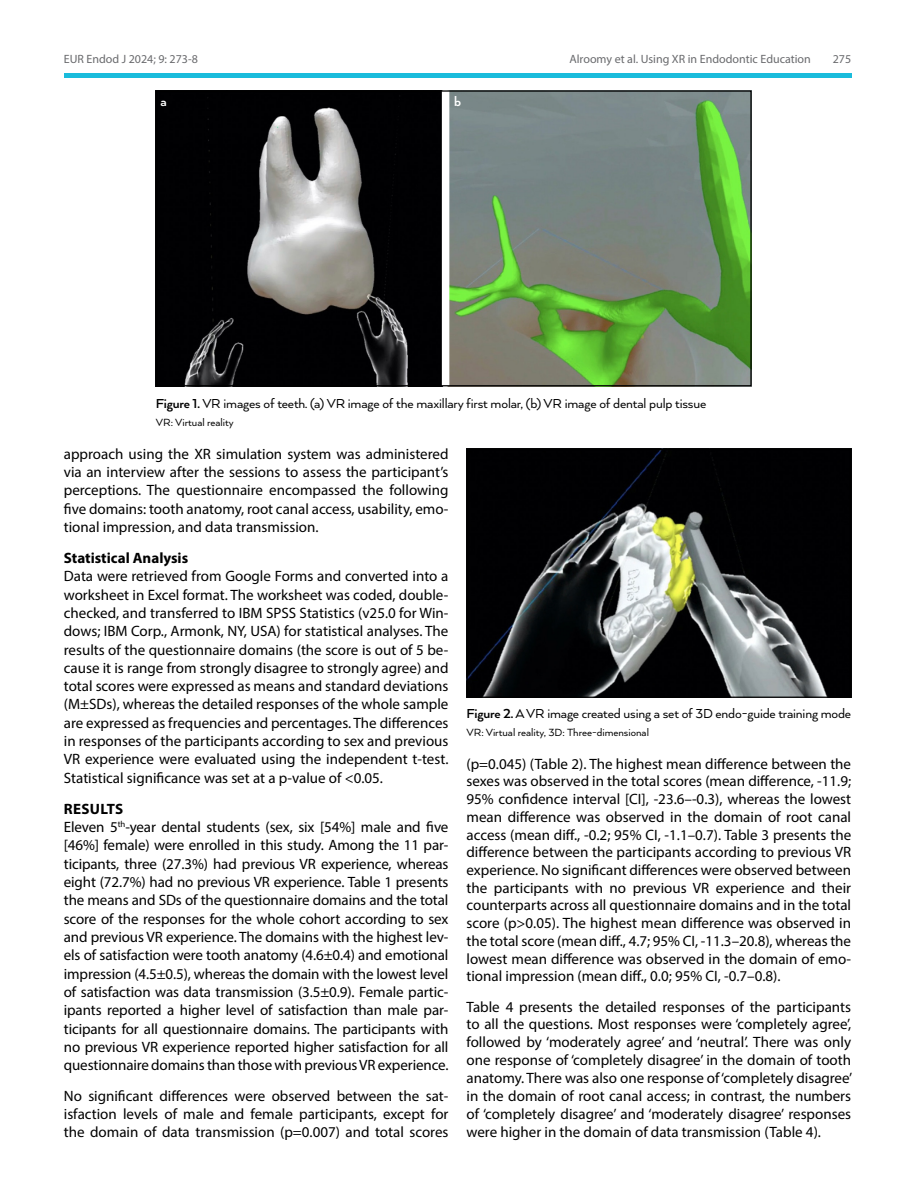
<style>
.page{position:relative;width:915px;height:1191px;background:#fff}
.page>*{position:absolute;margin:0;border:0;box-sizing:border-box;transform-origin:0 0}
.t1{font:15px/18.3px "Myriad Pro";letter-spacing:-.01em;color:#000;text-align:justify}
.t2{font:15px "Arquitecta";letter-spacing:-.01em;color:#000}
.t3{font:700 15px "Myriad Pro";color:#000}
.t4{font:700 15px "Arquitecta";color:#fff}
.t5{font:12px "Myriad Pro";color:#696a6d}
.t6{font:12px "Arquitecta";color:#000}
.s1{font-weight:700}
</style>
<div class="page">
<div style="left:64px;top:73px;width:786px;height:5px;background:#1abcdc"></div>
<img style="left:158px;top:92px;width:591px;height:292px">
<div style="left:441px;top:90px;width:8px;height:296px;background:#fff"></div>
<div style="left:156px;top:90px;width:595px;height:296px;border:1px solid #000"></div>
<img style="left:468px;top:451px;width:380px;height:245px">
<div style="left:466px;top:449px;width:384px;height:249px;border:1px solid #000"></div>
<p class="t5" style="left:64px;top:52px;width:136px">EUR Endod J 2024; 9: 273-8</p>
<p class="t5" style="left:569px;top:52px;width:243px">Alroomy et al. Using XR in Endodontic Education</p>
<p class="t5" style="left:832px;top:52px;width:20px">275</p>
<p class="t4" style="left:160px;top:92px;width:8px">a</p>
<p class="t4" style="left:454px;top:92px;width:9px">b</p>
<p class="t2" style="left:156px;top:394px;width:552px"><span class="s1">Figure 1.</span> VR images of teeth. (a) VR image of the maxillary first molar, (b) VR image of dental pulp tissue</p>
<p class="t6" style="left:156px;top:415px;width:79px">VR: Virtual reality</p>
<p class="t1" style="left:64px;top:444px;width:386px">approach using the XR simulation system was administered via an interview after the sessions to assess the participant’s perceptions. The questionnaire encompassed the following five domains: tooth anatomy, root canal access, usability, emo&shy;tional impression, and data transmission.</p>
<p class="t3" style="left:64px;top:548px;width:126px">Statistical Analysis</p>
<p class="t1" style="left:64px;top:567px;width:386px">Data were retrieved from Google Forms and converted into a worksheet in Excel format. The worksheet was coded, double&shy;checked, and transferred to IBM SPSS Statistics (v25.0 for Win&shy;dows; IBM Corp., Armonk, NY, USA) for statistical analyses. The results of the questionnaire domains (the score is out of 5 be&shy;cause it is range from strongly disagree to strongly agree) and total scores were expressed as means and standard deviations (M±SDs), whereas the detailed responses of the whole sample are expressed as frequencies and percentages. The differences in responses of the participants according to sex and previous VR experience were evaluated using the independent t-test.<br>Statistical significance was set at a p-value of &lt;0.05.</p>
<p class="t1" style="left:64px;top:799px;width:386px;text-align:left"><span class="s1">RESULTS<br></span>Eleven 5<sup>th</sup>-year dental students (sex, six [54%] male and five [46%] female) were enrolled in this study. Among the 11 par&shy;ticipants, three (27.3%) had previous VR experience, whereas eight (72.7%) had no previous VR experience. Table 1 presents the means and SDs of the questionnaire domains and the total score of the responses for the whole cohort according to sex and previous VR experience. The domains with the highest lev&shy;els of satisfaction were tooth anatomy (4.6±0.4) and emotional impression (4.5±0.5), whereas the domain with the lowest level of satisfaction was data transmission (3.5±0.9). Female partic&shy;ipants reported a higher level of satisfaction than male par&shy;ticipants for all questionnaire domains. The participants with no previous VR experience reported higher satisfaction for all questionnaire domains than those with previous VR experience.</p>
<p class="t1" style="left:64px;top:1086px;width:386px">No significant differences were observed between the sat&shy;isfaction levels of male and female participants, except for the domain of data transmission (p=0.007) and total scores</p>
<p class="t2" style="left:466px;top:704px;width:386px"><span class="s1">Figure 2.</span> A VR image created using a set of 3D endo-guide training mode</p>
<p class="t6" style="left:466px;top:725px;width:184px">VR: Virtual reality, 3D: Three-dimensional</p>
<p class="t1" style="left:466px;top:754px;width:386px;line-height:17.7px">(p=0.045) (Table 2). The highest mean difference between the sexes was observed in the total scores (mean difference, -11.9; 95% confidence interval [CI], -23.6–-0.3), whereas the lowest mean difference was observed in the domain of root canal access (mean diff., -0.2; 95% CI, -1.1–0.7). Table 3 presents the difference between the participants according to previous VR experience. No significant differences were observed between the participants with no previous VR experience and their counterparts across all questionnaire domains and in the total score (p&gt;0.05). The highest mean difference was observed in the total score (mean diff., 4.7; 95% CI, -11.3–20.8), whereas the lowest mean difference was observed in the domain of emo&shy;tional impression (mean diff., 0.0; 95% CI, -0.7–0.8).</p>
<p class="t1" style="left:466px;top:997px;width:387px;line-height:17.9px">Table 4 presents the detailed responses of the participants to all the questions. Most responses were ‘completely agree’, followed by ‘moderately agree’ and ‘neutral’. There was only one response of ‘completely disagree’ in the domain of tooth anatomy. There was also one response of ‘completely disagree’ in the domain of root canal access; in contrast, the numbers of ‘completely disagree’ and ‘moderately disagree’ responses were higher in the domain of data transmission (Table 4).</p>
</div>
